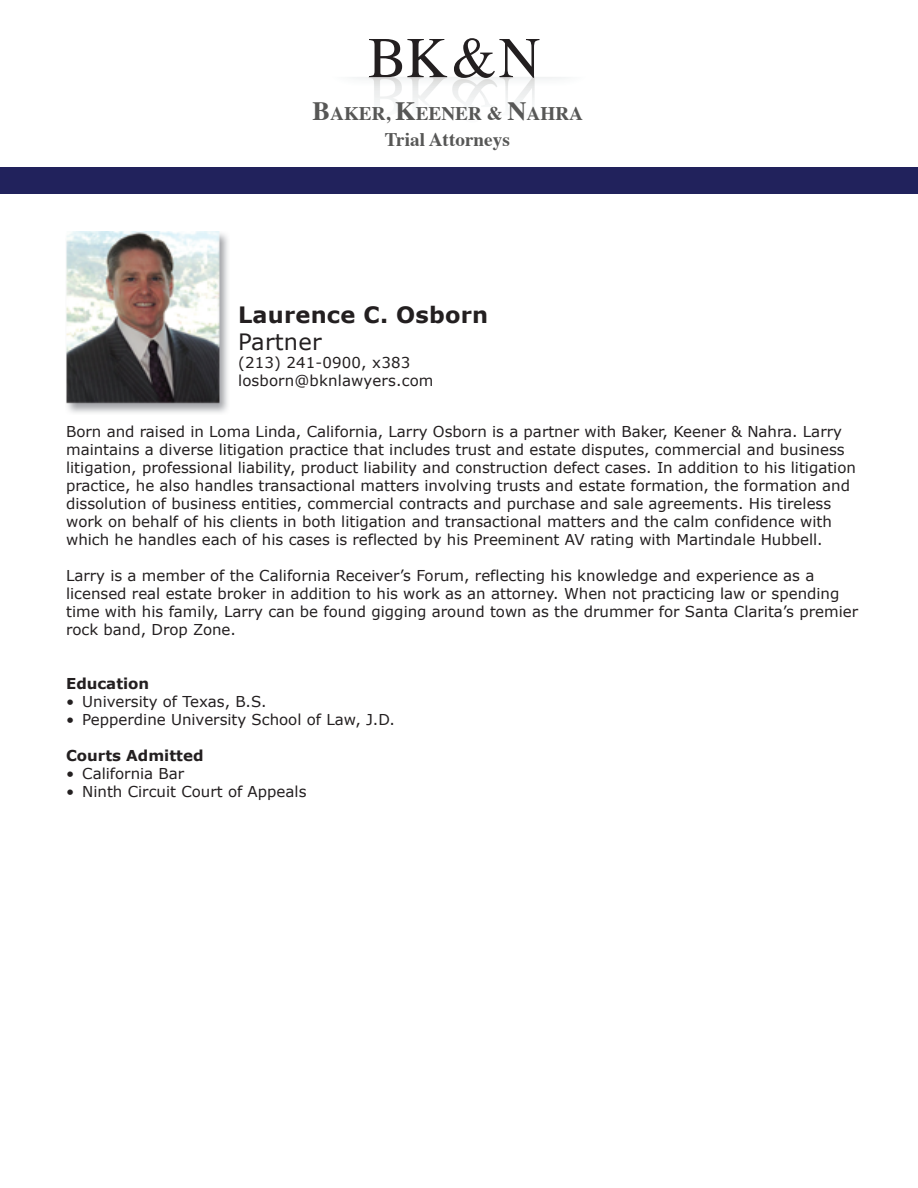
<style>
.page{position:relative;width:918px;height:1188px;background:#fff}
.page>*{position:absolute;margin:0;border:0;box-sizing:border-box;transform-origin:0 0}
.t1{font:57.6px "Times";color:#231f20}
.t2{font:700 22.5px "Verdana";letter-spacing:.01em;color:#231f20}
.t3{font:22.5px "Verdana";letter-spacing:.01em;color:#231f20}
.t4{font:700 19.2px/26.4px "Times";color:#575756;text-align:center}
.t5{font:15px/18px "Verdana";color:#231f20}
.t6{font:700 15px "Verdana";color:#231f20}
.s1{font-size:26.4px}
</style>
<div class="page">
<img style="left:352px;top:77px;width:214px;height:28px">
<div style="left:0;top:167px;width:918px;height:27px;background:#21225c"></div>
<img style="left:66px;top:232px;width:162px;height:181px">
<h1 class="t1" style="left:368px;top:4px;width:174px">BK&amp;N</h1>
<p class="t4" style="left:313px;top:98px;width:272px"><span class="s1">B</span>AKER, <span class="s1">K</span>EENER &amp; <span class="s1">N</span>AHRA<br>Trial Attorneys</p>
<h2 class="t2" style="left:238px;top:299px;width:252px">Laurence C. Osborn</h2>
<h2 class="t3" style="left:238px;top:326px;width:85px">Partner</h2>
<p class="t5" style="left:238px;top:354px;width:197px">(213) 241-0900, x383 losborn@bknlawyers.com</p>
<p class="t5" style="left:66px;top:422px;width:791px">Born and raised in Loma Linda, California, Larry Osborn is a partner with Baker, Keener &amp; Nahra. Larry maintains a diverse litigation practice that includes trust and estate disputes, commercial and business litigation, professional liability, product liability and construction defect cases. In addition to his litigation practice, he also handles transactional matters involving trusts and estate formation, the formation and dissolution of business entities, commercial contracts and purchase and sale agreements. His tireless work on behalf of his clients in both litigation and transactional matters and the calm confidence with which he handles each of his cases is reflected by his Preeminent AV rating with Martindale Hubbell.</p>
<p class="t5" style="left:66px;top:566px;width:794px">Larry is a member of the California Receiver’s Forum, reflecting his knowledge and experience as a licensed real estate broker in addition to his work as an attorney. When not practicing law or spending time with his family, Larry can be found gigging around town as the drummer for Santa Clarita’s premier rock band, Drop Zone.</p>
<p class="t6" style="left:66px;top:673px;width:85px">Education</p>
<p class="t5" style="left:66px;top:692px;width:202px">• University of Texas, B.S.</p>
<p class="t5" style="left:66px;top:710px;width:330px">• Pepperdine University School of Law, J.D.</p>
<p class="t6" style="left:66px;top:745px;width:139px">Courts Admitted</p>
<p class="t5" style="left:66px;top:764px;width:120px">• California Bar</p>
<p class="t5" style="left:66px;top:782px;width:242px">• Ninth Circuit Court of Appeals</p>
</div>
